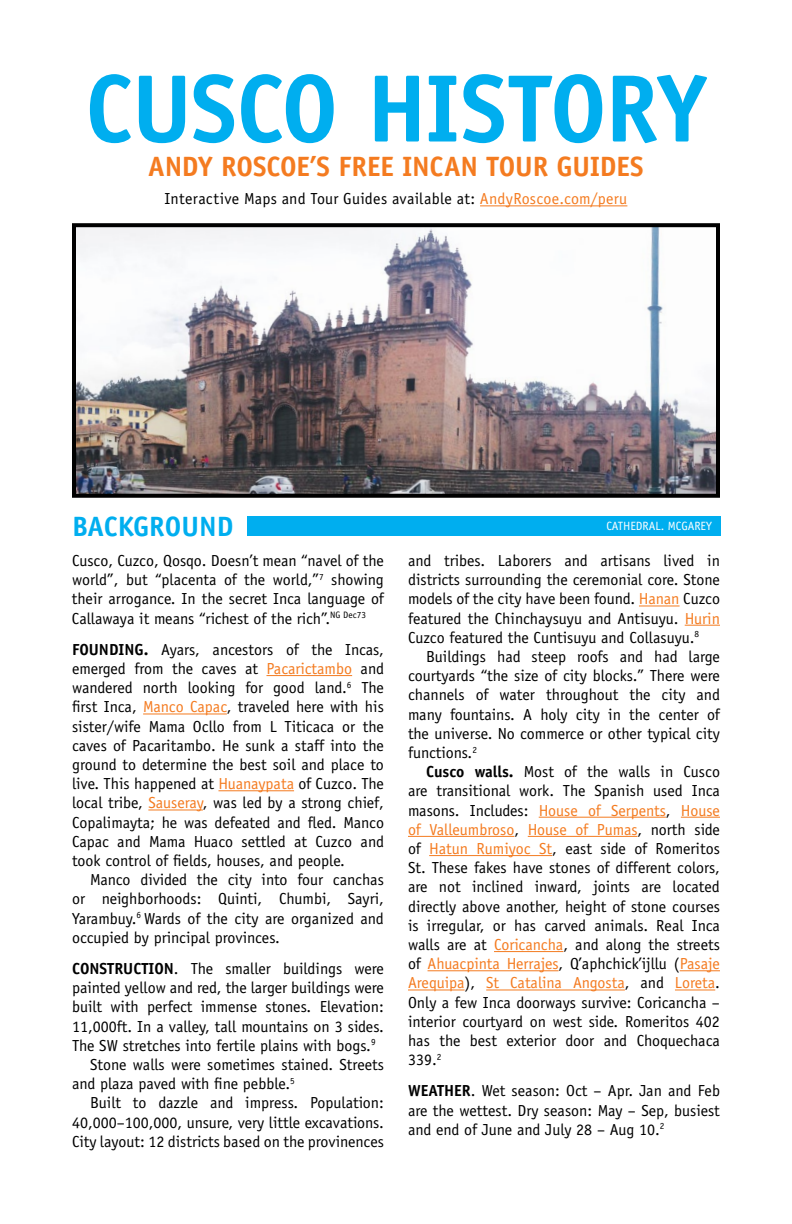
<style>
.page{position:relative;width:792px;height:1224px;background:#fff}
.page>*{position:absolute;margin:0;border:0;box-sizing:border-box;transform-origin:0 0}
.t1{font:700 96px "Officina Sans Std";letter-spacing:-.015em;color:#00aeef}
.t2{font:700 28px "Officina Sans Std";letter-spacing:-.005em;color:#f47b20}
.t3{font:700 28px "Officina Sans Std";color:#00aeef}
.t4{font:16px/19.2px "Officina Sans Std";color:#000;text-align:justify}
.t5{font:12px "Officina Sans Std";color:#fff}
.s1{color:#f47b20}
.s2{font-weight:700}
</style>
<div class="page">
<hr style="left:266px;top:675px;width:86px;height:1px;background:#f47b20">
<hr style="left:143px;top:714px;width:84px;height:1px;background:#f47b20">
<hr style="left:218px;top:790px;width:76px;height:1px;background:#f47b20">
<hr style="left:148px;top:810px;width:55px;height:1px;background:#f47b20">
<hr style="left:639px;top:606px;width:41px;height:1px;background:#f47b20">
<hr style="left:685px;top:625px;width:35px;height:1px;background:#f47b20">
<hr style="left:539px;top:817px;width:127px;height:1px;background:#f47b20">
<hr style="left:681px;top:817px;width:39px;height:1px;background:#f47b20">
<hr style="left:408px;top:836px;width:106px;height:1px;background:#f47b20">
<hr style="left:528px;top:836px;width:110px;height:1px;background:#f47b20">
<hr style="left:429px;top:855px;width:123px;height:1px;background:#f47b20">
<hr style="left:494px;top:951px;width:69px;height:1px;background:#f47b20">
<hr style="left:428px;top:970px;width:131px;height:1px;background:#f47b20">
<hr style="left:680px;top:970px;width:40px;height:1px;background:#f47b20">
<hr style="left:408px;top:990px;width:57px;height:1px;background:#f47b20">
<hr style="left:486px;top:990px;width:139px;height:1px;background:#f47b20">
<hr style="left:675px;top:990px;width:40px;height:1px;background:#f47b20">
<hr style="left:480px;top:205px;width:147px;height:1px;background:#f47b20">
<img style="left:77px;top:228px;width:638px;height:265px">
<div style="left:72px;top:223px;width:648px;height:275px;border:4px solid #000"></div>
<div style="left:248px;top:516px;width:473px;height:20px;background:#00aeef"></div>
<h1 class="t1" style="left:85px;top:49px;width:623px">CUSCO HISTORY</h1>
<h2 class="t2" style="left:148px;top:149px;width:497px">ANDY ROSCOE’S FREE INCAN TOUR GUIDES</h2>
<p class="t4" style="left:165px;top:189px;width:464px">Interactive Maps and Tour Guides available at: <span class="s1">AndyRoscoe.com/peru</span></p>
<h2 class="t3" style="left:72px;top:509px;width:163px">BACKGROUND</h2>
<p class="t5" style="left:606px;top:519px;width:13px">Cathedral</p>
<p class="t5" style="left:661px;top:519px;width:34px">. McGarey</p>
<p class="t4" style="left:72px;top:551px;width:314px">Cusco, Cuzco, Qosqo. Doesn’t mean “navel of the world”, but “placenta of the world,”<sup>7</sup> showing their arrogance. In the secret Inca language of Callawaya it means “richest of the rich”.<sup>NG</sup> <sup>Dec73</sup></p>
<p class="t4" style="left:72px;top:640px;width:314px"><span class="s2">FOUNDING.</span> Ayars, ancestors of the Incas, emerged from the caves at <span class="s1">Pacarictambo</span> and wandered north looking for good land.<sup>6</sup> The first Inca, <span class="s1">Manco Capac</span>, traveled here with his sister/wife Mama Ocllo from L Titicaca or the caves of Pacaritambo. He sunk a staff into the ground to determine the best soil and place to live. This happened at <span class="s1">Huanaypata</span> of Cuzco. The local tribe, <span class="s1">Sauseray</span>, was led by a strong chief, Copalimayta; he was defeated and fled. Manco Capac and Mama Huaco settled at Cuzco and took control of fields, houses, and people.</p>
<p class="t4" style="left:72px;top:870px;width:313px;text-indent:18px">Manco divided the city into four canchas or neighborhoods: Quinti, Chumbi, Sayri, Yarambuy.<sup>6</sup> Wards of the city are organized and occupied by principal provinces.</p>
<p class="t4" style="left:72px;top:959px;width:314px"><span class="s2">CONSTRUCTION</span>. The smaller buildings were</p>
<p class="t4" style="left:72px;top:978px;width:314px">painted yellow and red, the larger buildings were</p>
<p class="t4" style="left:72px;top:997px;width:313px">built with perfect immense stones. Elevation:</p>
<p class="t4" style="left:72px;top:1017px;width:314px">11,000ft. In a valley, tall mountains on 3 sides.</p>
<p class="t4" style="left:72px;top:1036px;width:305px">The SW stretches into fertile plains with bogs.<sup>9</sup></p>
<p class="t4" style="left:90px;top:1055px;width:296px">Stone walls were sometimes stained. Streets</p>
<p class="t4" style="left:72px;top:1074px;width:224px">and plaza paved with fine pebble.<sup>5</sup></p>
<p class="t4" style="left:90px;top:1093px;width:296px">Built to dazzle and impress. Population:</p>
<p class="t4" style="left:72px;top:1113px;width:313px">40,000–100,000, unsure, very little excavations.</p>
<p class="t4" style="left:72px;top:1132px;width:314px">City layout: 12 districts based on the provinences</p>
<p class="t4" style="left:408px;top:551px;width:314px">and tribes. Laborers and artisans lived in districts surrounding the ceremonial core. Stone models of the city have been found. <span class="s1">Hanan</span> Cuzco featured the Chinchaysuyu and Antisuyu. <span class="s1">Hurin </span>Cuzco featured the Cuntisuyu and Collasuyu.<sup>8</sup></p>
<p class="t4" style="left:408px;top:647px;width:314px;text-indent:18px">Buildings had steep roofs and had large courtyards “the size of city blocks.” There were channels of water throughout the city and many fountains. A holy city in the center of the universe. No commerce or other typical city functions.<sup>2</sup></p>
<p class="t4" style="left:408px;top:762px;width:314px;text-indent:18px"><span class="s2">CUSCO WALLS.</span> Most of the walls in Cusco are transitional work. The Spanish used Inca masons. Includes: <span class="s1">House of Serpents</span>, <span class="s1">House of Valleumbroso</span>, <span class="s1">House of Pumas</span>, north side of <span class="s1">Hatun Rumiyoc St</span>, east side of Romeritos St. These fakes have stones of different colors, are not inclined inward, joints are located directly above another, height of stone courses is irregular, or has carved animals. Real Inca walls are at <span class="s1">Coricancha</span>, and along the streets of <span class="s1">Ahuacpinta Herrajes</span>, Q’aphchick’ijllu (<span class="s1">Pasaje Arequipa</span>), <span class="s1">St Catalina Angosta</span>, and <span class="s1">Loreta</span>.<br>Only a few Inca doorways survive: Coricancha – interior courtyard on west side. Romeritos 402 has the best exterior door and Choquechaca 339.<sup>2</sup></p>
<p class="t4" style="left:408px;top:1081px;width:314px"><span class="s2">WEATHER</span>. Wet season: Oct – Apr. Jan and Feb are the wettest. Dry season: May – Sep, busiest and end of June and July 28 – Aug 10.<sup>2</sup></p>
</div>
